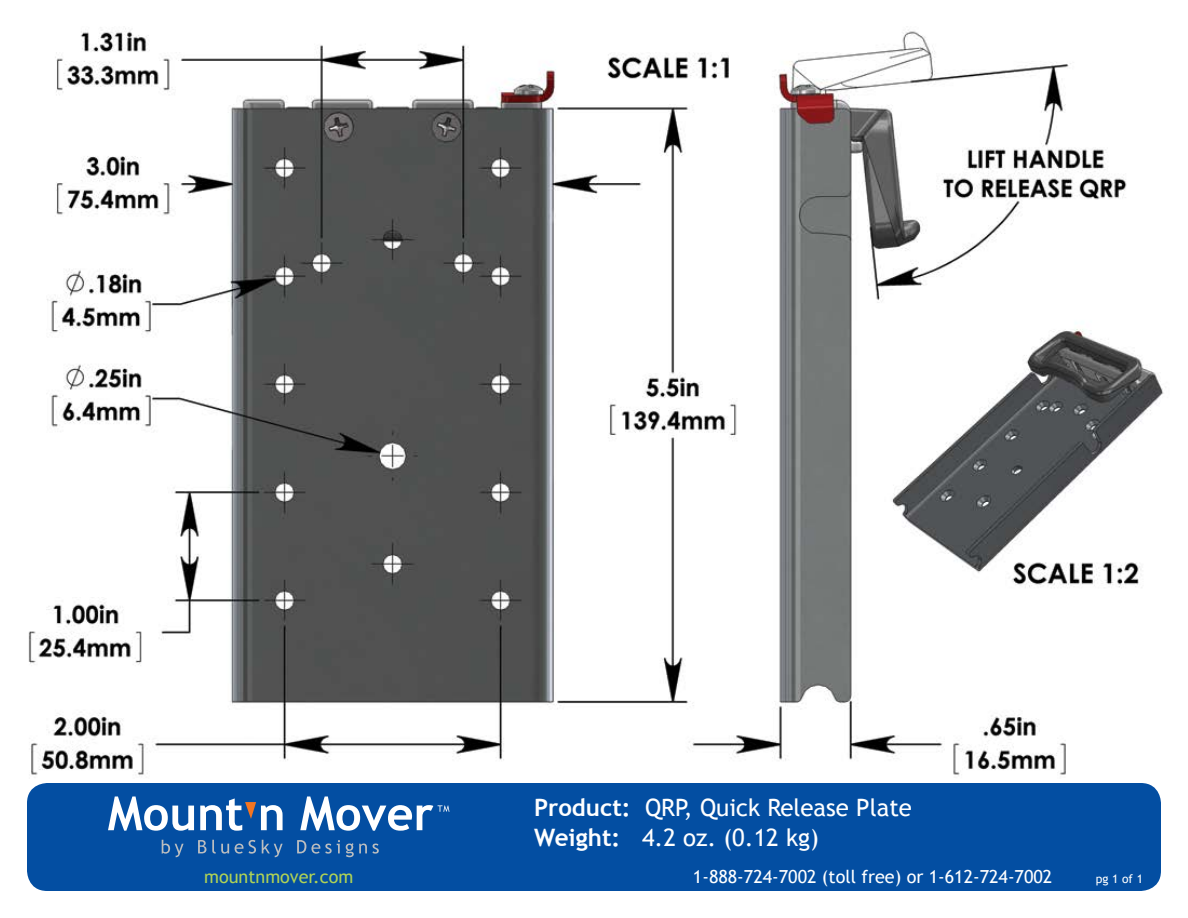
<style>
.page{position:relative;width:1188px;height:918px;background:#fff}
.page>*{position:absolute;margin:0;border:0;box-sizing:border-box;transform-origin:0 0}
.t1{font:24px/30px "Trebuchet MS";color:#fff}
.t2{font:18px "Trebuchet MS";color:#fff}
.t3{font:18px "Trebuchet MS";color:#b0d355}
.t4{font:12px "Trebuchet MS";color:#fff}
.s1{font-weight:700}
</style>
<div class="page">
<img style="left:28px;top:27px;width:1136px;height:768px">
<div style="left:27px;top:783px;width:1134px;height:108px;background:#034ea2;border-radius:20px"></div>
<svg style="left:108px;top:796px;width:86px;height:35px"></svg>
<svg style="left:200px;top:798px;width:83px;height:33px"></svg>
<svg style="left:300px;top:796px;width:149px;height:35px"></svg>
<svg style="left:162px;top:840px;width:22px;height:17px"></svg>
<svg style="left:198px;top:840px;width:8px;height:13px"></svg>
<svg style="left:212px;top:840px;width:17px;height:14px"></svg>
<svg style="left:235px;top:840px;width:21px;height:14px"></svg>
<svg style="left:262px;top:840px;width:21px;height:17px"></svg>
<svg style="left:297px;top:840px;width:43px;height:14px"></svg>
<svg style="left:346px;top:843px;width:33px;height:14px"></svg>
<p class="t1" style="left:534px;top:793px;width:379px"><span class="s1">Product:</span> QRP, Quick Release Plate<br><span class="s1">Weight:</span> 4.2 oz. (0.12 kg)</p>
<p class="t3" style="left:204px;top:866px;width:151px">mountnmover.com</p>
<p class="t2" style="left:693px;top:866px;width:361px">1-888-724-7002 (toll free) or 1-612-724-7002</p>
<p class="t4" style="left:1096px;top:871px;width:49px">pg 1 of 1</p>
</div>
